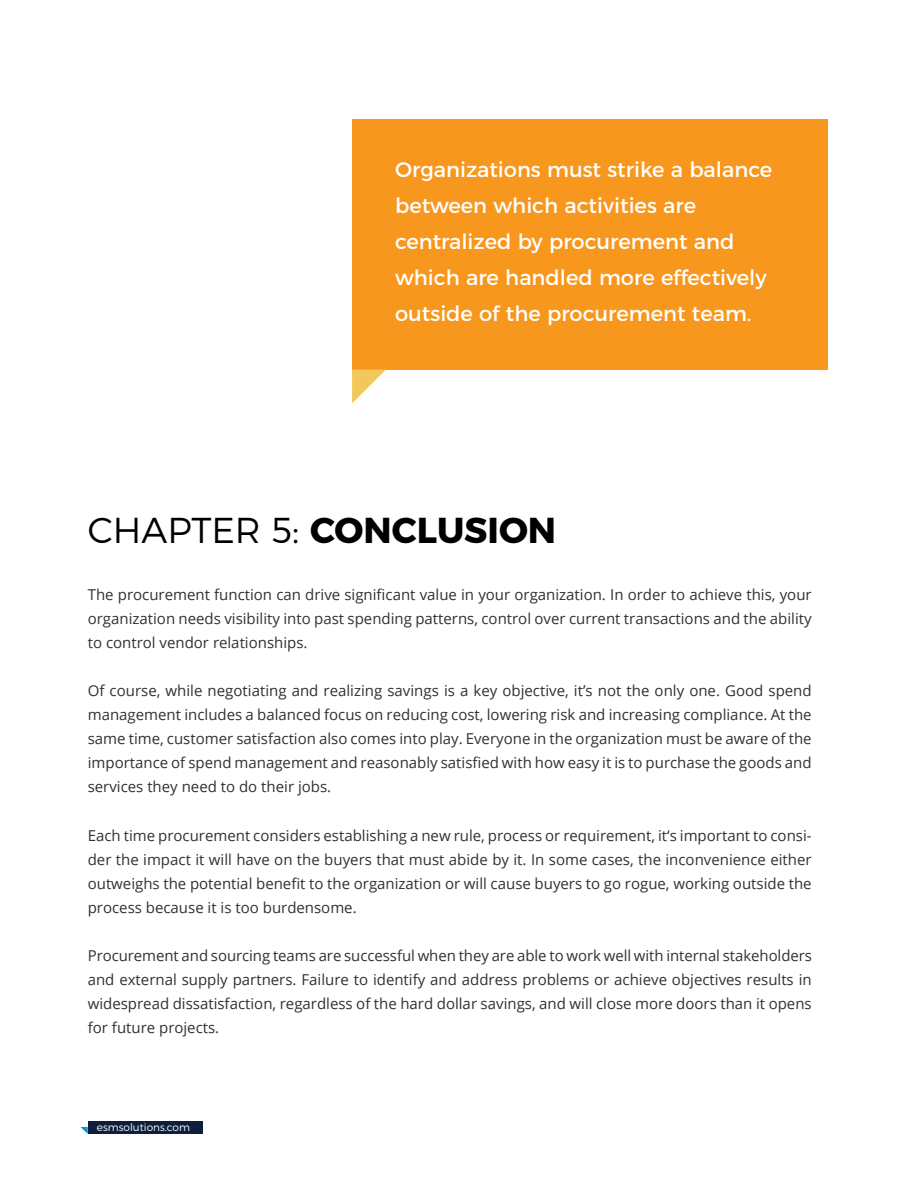
<style>
.page{position:relative;width:918px;height:1188px;background:#fff}
.page>*{position:absolute;margin:0;border:0;box-sizing:border-box;transform-origin:0 0}
.t1{font:700 36px "Montserrat";color:#000}
.t2{font:21px/36px "Montserrat";color:#fff}
.t3{font:15px/24px "Open Sans";color:#313132;text-align:justify}
.t4{font:300 10.5px "Montserrat";color:#fff}
.s1{font-weight:300}
.s2{font-weight:600;font-size:12px;color:#0d1f3c}
</style>
<div class="page">
<div style="left:352px;top:119px;width:475px;height:251px;background:#f8971d"></div>
<div style="left:88px;top:1121px;width:115px;height:13px;background:#0d1f3c"></div>
<svg style="left:81px;top:1127px;width:7px;height:7px"></svg>
<svg style="left:352px;top:370px;width:34px;height:33px"></svg>
<h2 class="t2" style="left:395px;top:149px;width:378px">Organizations must strike a balance between which activities are centralized by procurement and which are handled more effectively outside of the procurement team.</h2>
<h1 class="t1" style="left:88px;top:500px;width:470px"><span class="s1">CHAPTER 5:</span> CONCLUSION</h1>
<p class="t3" style="left:88px;top:582px;width:725px">The procurement function can drive significant value in your organization. In order to achieve this, your organization needs visibility into past spending patterns, control over current transactions and the ability to control vendor relationships.</p>
<p class="t3" style="left:88px;top:679px;width:726px">Of course, while negotiating and realizing savings is a key objective, it’s not the only one. Good spend management includes a balanced focus on reducing cost, lowering risk and increasing compliance. At the same time, customer satisfaction also comes into play. Everyone in the organization must be aware of the importance of spend management and reasonably satisfied with how easy it is to purchase the goods and services they need to do their jobs.</p>
<p class="t3" style="left:88px;top:823px;width:725px">Each time procurement considers establishing a new rule, process or requirement, it‘s important to consi&shy;der the impact it will have on the buyers that must abide by it. In some cases, the inconvenience either outweighs the potential benefit to the organization or will cause buyers to go rogue, working outside the process because it is too burdensome.</p>
<p class="t3" style="left:88px;top:943px;width:726px">Procurement and sourcing teams are successful when they are able to work well with internal stakeholders and external supply partners. Failure to identify and address problems or achieve objectives results in widespread dissatisfaction, regardless of the hard dollar savings, and will close more doors than it opens for future projects.</p>
<p class="t4" style="left:88px;top:1119px;width:104px"><span class="s2">12</span>esmsolutions.com</p>
</div>
